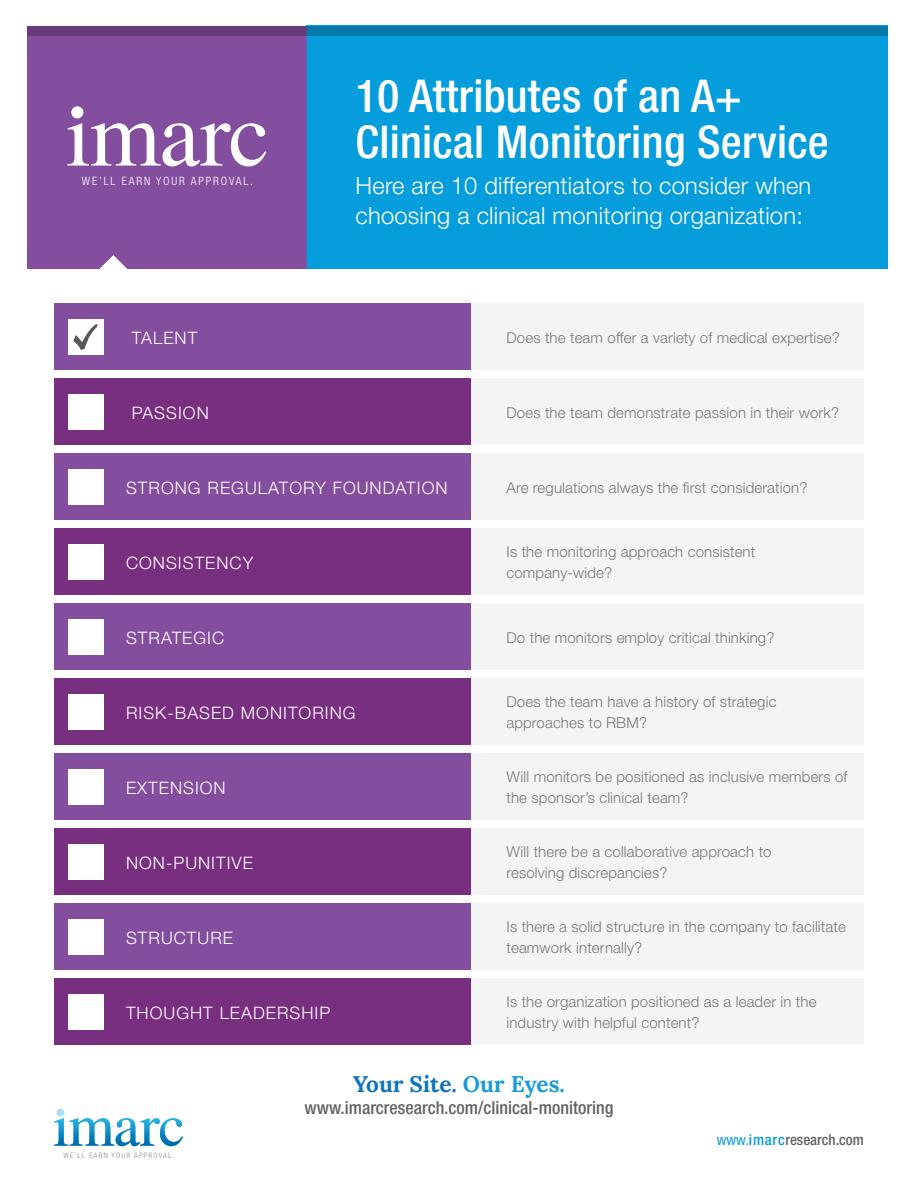
<style>
.page{position:relative;width:918px;height:1188px;background:#fff}
.page>*{position:absolute;margin:0;border:0;box-sizing:border-box;transform-origin:0 0}
.t1{font:500 condensed 45.3px/46.5px "Helvetica Neue";letter-spacing:.005em;color:#fff}
.t2{font:300 23.7px/30px "Helvetica Neue";letter-spacing:.01em;color:#fff}
.t3{font:700 22.5px "Lora";color:#0c74bc}
.t4{font:500 condensed 18px "Helvetica Neue";color:#636366}
.t5{font:300 17.25px "Helvetica Neue";letter-spacing:.06em;color:#fff}
.t6{font:300 15px/21px "Helvetica Neue";letter-spacing:.01em;color:#76787b}
.t7{font:500 condensed 15px "Helvetica Neue";color:#636366}
.t8{font:300 condensed 11.55px "Helvetica Neue";letter-spacing:.16em;color:#fff}
.t9{font:300 condensed 7.5px "Helvetica Neue";letter-spacing:.16em;color:#8a8c8f}
.s1{color:#199bd8}
.s2{font-weight:400;color:#069ddc}
.s3{color:#069ddc}
</style>
<div class="page">
<div style="left:424px;top:304px;width:440px;height:66px;background:#f4f4f4"></div>
<div style="left:424px;top:379px;width:440px;height:66px;background:#f4f4f4"></div>
<div style="left:424px;top:454px;width:440px;height:66px;background:#f4f4f4"></div>
<div style="left:424px;top:529px;width:440px;height:66px;background:#f4f4f4"></div>
<div style="left:424px;top:604px;width:440px;height:66px;background:#f4f4f4"></div>
<div style="left:424px;top:679px;width:440px;height:66px;background:#f4f4f4"></div>
<div style="left:424px;top:754px;width:440px;height:66px;background:#f4f4f4"></div>
<div style="left:424px;top:829px;width:440px;height:66px;background:#f4f4f4"></div>
<div style="left:424px;top:904px;width:440px;height:66px;background:#f4f4f4"></div>
<div style="left:424px;top:979px;width:440px;height:66px;background:#f4f4f4"></div>
<img style="left:54px;top:1118px;width:129px;height:28px">
<div style="left:57px;top:1109px;width:7px;height:8px;background:#acdfef;border-radius:50%"></div>
<div style="left:54px;top:304px;width:417px;height:66px;background:#844e9f"></div>
<div style="left:54px;top:379px;width:417px;height:66px;background:#782f80"></div>
<div style="left:54px;top:454px;width:417px;height:66px;background:#844e9f"></div>
<div style="left:54px;top:529px;width:417px;height:66px;background:#782f80"></div>
<div style="left:54px;top:604px;width:417px;height:66px;background:#844e9f"></div>
<div style="left:54px;top:679px;width:417px;height:66px;background:#782f80"></div>
<div style="left:54px;top:754px;width:417px;height:66px;background:#844e9f"></div>
<div style="left:54px;top:829px;width:417px;height:66px;background:#782f80"></div>
<div style="left:54px;top:904px;width:417px;height:66px;background:#844e9f"></div>
<div style="left:54px;top:979px;width:417px;height:66px;background:#782f80"></div>
<div style="left:68px;top:319px;width:35px;height:36px;background:#fff"></div>
<div style="left:68px;top:394px;width:35px;height:36px;background:#fff"></div>
<div style="left:68px;top:469px;width:35px;height:36px;background:#fff"></div>
<div style="left:68px;top:544px;width:35px;height:36px;background:#fff"></div>
<div style="left:68px;top:619px;width:35px;height:36px;background:#fff"></div>
<div style="left:68px;top:694px;width:35px;height:36px;background:#fff"></div>
<div style="left:68px;top:769px;width:35px;height:36px;background:#fff"></div>
<div style="left:68px;top:844px;width:35px;height:36px;background:#fff"></div>
<div style="left:68px;top:919px;width:35px;height:36px;background:#fff"></div>
<div style="left:68px;top:994px;width:35px;height:36px;background:#fff"></div>
<div style="left:307px;top:26px;width:581px;height:243px;background:#069ddc"></div>
<div style="left:27px;top:36px;width:280px;height:233px;background:#844e9f"></div>
<svg style="left:27px;top:26px;width:861px;height:10px;background:#23659a"></svg>
<svg style="left:67px;top:123px;width:199px;height:43px"></svg>
<div style="left:71px;top:106px;width:12px;height:12px;background:#fff;border-radius:50%"></div>
<svg style="left:73px;top:324px;width:25px;height:26px"></svg>
<h1 class="t1" style="left:356px;top:72px;width:475px">10 Attributes of an A+<br>Clinical Monitoring Service</h1>
<p class="t8" style="left:82px;top:174px;width:173px">WE’LL EARN YOUR APPROVAL.</p>
<h2 class="t2" style="left:356px;top:170px;width:457px">Here are 10 differentiators to consider when choosing a clinical monitoring organization:</h2>
<p class="t5" style="left:132px;top:327px;width:67px">TALENT</p>
<p class="t5" style="left:132px;top:402px;width:78px">PASSION</p>
<p class="t5" style="left:126px;top:477px;width:323px">STRONG REGULATORY FOUNDATION</p>
<p class="t5" style="left:126px;top:552px;width:129px">CONSISTENCY</p>
<p class="t5" style="left:126px;top:627px;width:100px">STRATEGIC</p>
<p class="t5" style="left:126px;top:702px;width:231px">RISK-BASED MONITORING</p>
<p class="t5" style="left:126px;top:777px;width:101px">EXTENSION</p>
<p class="t5" style="left:126px;top:852px;width:128px">NON-PUNITIVE</p>
<p class="t5" style="left:126px;top:927px;width:109px">STRUCTURE</p>
<p class="t5" style="left:126px;top:1002px;width:206px">THOUGHT LEADERSHIP</p>
<p class="t6" style="left:507px;top:327px;width:335px">Does the team offer a variety of medical expertise?</p>
<p class="t6" style="left:507px;top:402px;width:334px">Does the team demonstrate passion in their work?</p>
<p class="t6" style="left:507px;top:477px;width:302px">Are regulations always the first consideration?</p>
<p class="t6" style="left:507px;top:541px;width:250px">Is the monitoring approach consistent company-wide?</p>
<p class="t6" style="left:507px;top:627px;width:269px">Do the monitors employ critical thinking?</p>
<p class="t6" style="left:507px;top:691px;width:271px">Does the team have a history of strategic approaches to RBM?</p>
<p class="t6" style="left:507px;top:766px;width:342px">Will monitors be positioned as inclusive members of the sponsor’s clinical team?</p>
<p class="t6" style="left:507px;top:841px;width:267px">Will there be a collaborative approach to resolving discrepancies?</p>
<p class="t6" style="left:507px;top:916px;width:341px">Is there a solid structure in the company to facilitate teamwork internally?</p>
<p class="t6" style="left:507px;top:991px;width:312px">Is the organization positioned as a leader in the industry with helpful content?</p>
<p class="t9" style="left:63px;top:1151px;width:112px">WE’LL EARN YOUR APPROVAL.</p>
<h3 class="t3" style="left:353px;top:1069px;width:213px">Your Site. <span class="s1">Our Eyes.</span></h3>
<p class="t4" style="left:304px;top:1097px;width:311px">www.imarcresearch.com/clinical-monitoring</p>
<p class="t7" style="left:717px;top:1131px;width:149px"><span class="s2">www.</span><span class="s3">imarc</span>research.com</p>
</div>
